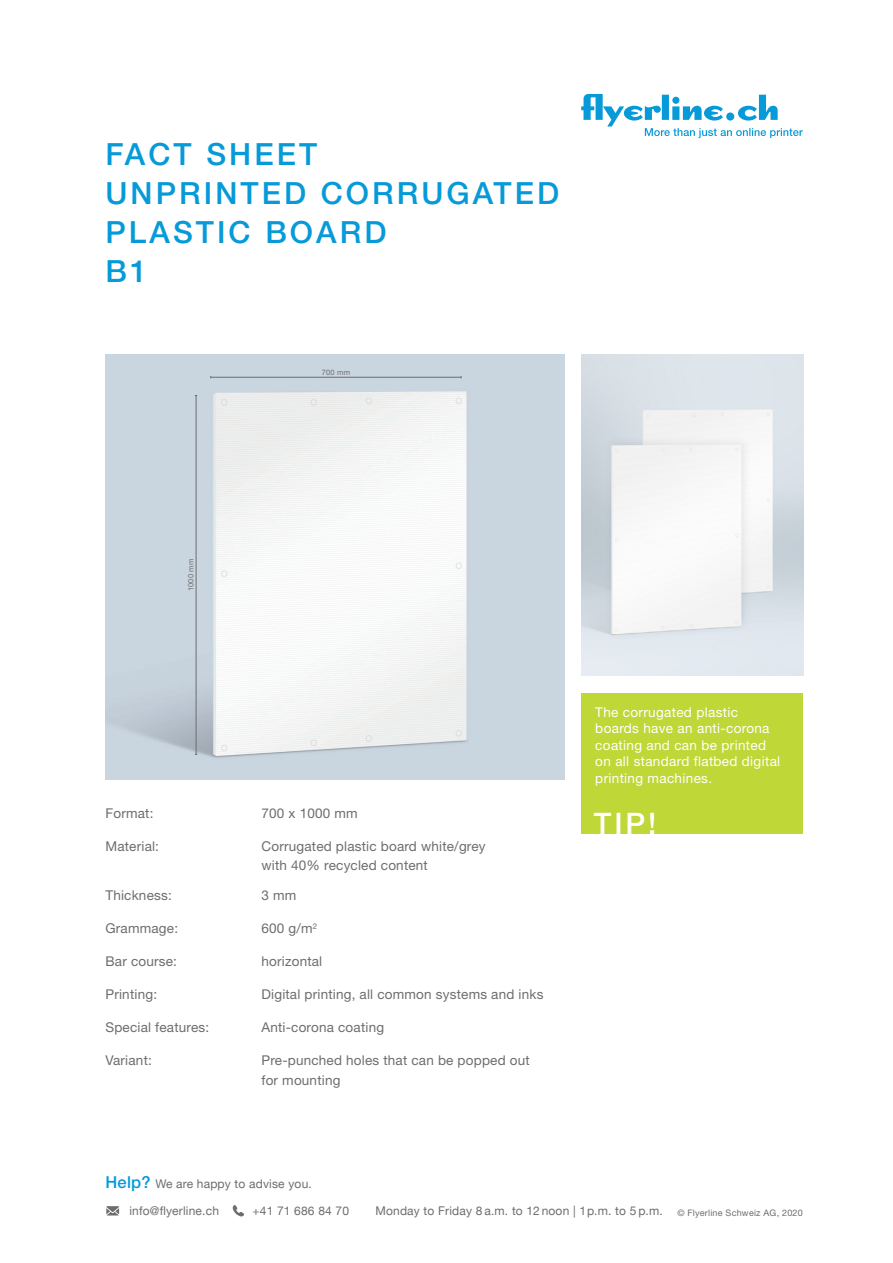
<style>
.page{position:relative;width:893px;height:1263px;background:#fff}
.page>*{position:absolute;margin:0;border:0;box-sizing:border-box;transform-origin:0 0}
.t1{font:500 30.6px/39.2px "Helvetica Neue LT Std";letter-spacing:.1em;color:#069ad9}
.t2{font:500 29.7px "Helvetica Neue LT Std";color:#fff}
.t3{font:13.5px/19.5px "Helvetica Neue LT Std";letter-spacing:.015em;color:#6c6d70}
.t4{font:13.5px/16.5px "Helvetica Neue LT Std";letter-spacing:.025em;color:#fff}
.t5{font:12px "Helvetica Neue";letter-spacing:.015em;color:#6c6d70}
.t6{font:7.5px "Helvetica Neue LT Std";letter-spacing:.025em;color:#6c6d70}
.s1{font-family:"Helvetica Neue LT Std";font-weight:500;font-size:16.5px;color:#069ad9}
</style>
<div class="page">
<div style="left:581px;top:693px;width:222px;height:141px;background:#c0d738"></div>
<img style="left:581px;top:354px;width:222px;height:321px">
<svg style="left:581px;top:94px;width:222px;height:44px"></svg>
<svg style="left:106px;top:1206px;width:13px;height:9px"></svg>
<svg style="left:232px;top:1205px;width:12px;height:11px"></svg>
<img style="left:105px;top:354px;width:460px;height:425px">
<hr style="left:211px;top:377px;width:250px;height:1px;background:#6c6d70">
<hr style="left:196px;top:395px;width:1px;height:359px;background:#6c6d70">
<h1 class="t1" style="left:105px;top:134px;width:455px">FACT SHEET<br>UNPRINTED CORRUGATED<br>PLASTIC BOARD<br>B1</h1>
<p class="t6" style="left:322px;top:367px;width:30px">700 mm</p>
<p class="t6" style="left:186px;top:591px;width:34px;rotate:-90deg">1000 mm</p>
<p class="t3" style="left:105px;top:803px;width:49px">Format:</p>
<p class="t3" style="left:261px;top:803px;width:98px">700 x 1000 mm</p>
<p class="t3" style="left:105px;top:836px;width:55px">Material:</p>
<p class="t3" style="left:261px;top:836px;width:226px">Corrugated plastic board white/grey with 40% recycled content</p>
<p class="t3" style="left:105px;top:885px;width:68px">Thickness:</p>
<p class="t3" style="left:261px;top:885px;width:36px">3 mm</p>
<p class="t3" style="left:105px;top:918px;width:74px">Grammage:</p>
<p class="t3" style="left:261px;top:918px;width:57px">600 g/m<sup>2</sup></p>
<p class="t3" style="left:105px;top:951px;width:73px">Bar course:</p>
<p class="t3" style="left:261px;top:951px;width:62px">horizontal</p>
<p class="t3" style="left:105px;top:984px;width:53px">Printing:</p>
<p class="t3" style="left:261px;top:984px;width:284px">Digital printing, all common systems and inks</p>
<p class="t3" style="left:105px;top:1017px;width:105px">Special features:</p>
<p class="t3" style="left:261px;top:1017px;width:124px">Anti-corona coating</p>
<p class="t3" style="left:105px;top:1050px;width:48px">Variant:</p>
<p class="t3" style="left:261px;top:1050px;width:270px">Pre-punched holes that can be popped out for mounting</p>
<p class="t4" style="left:595px;top:703px;width:186px">The corrugated plastic boards have an anti-corona coating and can be printed on all standard flatbed digital printing machines.</p>
<h2 class="t2" style="left:594px;top:805px;width:64px">TIP!</h2>
<p class="t5" style="left:105px;top:1175px;width:208px"><span class="s1">Help?</span> We are happy to advise you.</p>
<p class="t5" style="left:129px;top:1202px;width:91px">info@flyerline.ch</p>
<p class="t5" style="left:252px;top:1202px;width:98px">+41 71 686 84 70</p>
<p class="t5" style="left:375px;top:1202px;width:429px">Monday to Friday 8 a.m. to 12 noon | 1p.m. to 5 p.m. <sub>©</sub> <sub>Flyerline</sub> <sub>Schweiz</sub> <sub>AG,</sub> <sub>2020</sub></p>
</div>
